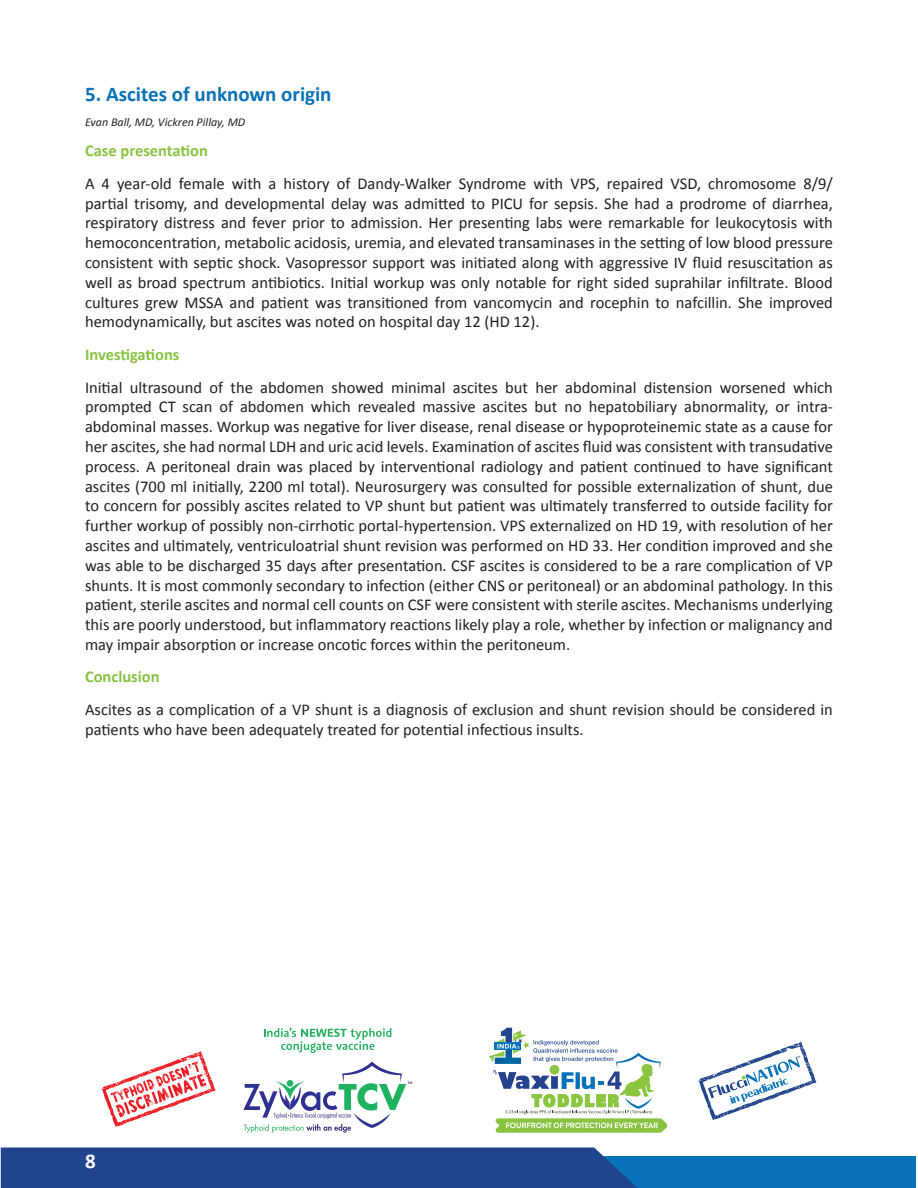
<style>
.page{position:relative;width:918px;height:1188px;background:#fff}
.page>*{position:absolute;margin:0;border:0;box-sizing:border-box;transform-origin:0 0}
.Main_Title{font:700 21px "Calibri";color:#0871b8}
.t1{font:700 21px "Calibri";color:#fff}
.Inside_Text{font:16.5px/19.8px "Calibri";color:#231f20;text-align:justify}
.Sub_Titel{font:700 16.5px "Calibri";color:#89c342}
.reference{font:italic 12px "Calibri";color:#231f20}
</style>
<div class="page">
<div style="left:582px;top:1156px;width:334px;height:32px;background:#0871b8"></div>
<div style="left:1px;top:1147px;width:636px;height:41px;background:#21458c"></div>
<svg style="left:102px;top:1051px;width:114px;height:76px"></svg>
<svg style="left:264px;top:1028px;width:127px;height:25px"></svg>
<svg style="left:243px;top:1062px;width:169px;height:71px"></svg>
<svg style="left:489px;top:1028px;width:179px;height:105px"></svg>
<svg style="left:698px;top:1042px;width:118px;height:78px"></svg>
<p class="Main_Title" style="left:85px;top:79px;width:248px">5. Ascites of unknown origin</p>
<p class="reference" style="left:85px;top:114px;width:162px">Evan Ball, MD, Vickren Pillay, MD</p>
<p class="Sub_Titel" style="left:85px;top:139px;width:124px">Case presentation</p>
<p class="Inside_Text" style="left:85px;top:173px;width:749px">A 4 year-old female with a history of Dandy-Walker Syndrome with VPS, repaired VSD, chromosome 8/9/ partial trisomy, and developmental delay was admitted to PICU for sepsis. She had a prodrome of diarrhea, respiratory distress and fever prior to admission. Her presenting labs were remarkable for leukocytosis with hemoconcentration, metabolic acidosis, uremia, and elevated transaminases in the setting of low blood pressure consistent with septic shock. Vasopressor support was initiated along with aggressive IV fluid resuscitation as well as broad spectrum antibiotics. Initial workup was only notable for right sided suprahilar infiltrate. Blood cultures grew MSSA and patient was transitioned from vancomycin and rocephin to nafcillin. She improved hemodynamically, but ascites was noted on hospital day 12 (HD 12).</p>
<p class="Sub_Titel" style="left:85px;top:343px;width:96px">Investigations</p>
<p class="Inside_Text" style="left:85px;top:377px;width:749px">Initial ultrasound of the abdomen showed minimal ascites but her abdominal distension worsened which prompted CT scan of abdomen which revealed massive ascites but no hepatobiliary abnormality, or intra&shy;abdominal masses. Workup was negative for liver disease, renal disease or hypoproteinemic state as a cause for her ascites, she had normal LDH and uric acid levels. Examination of ascites fluid was consistent with transudative process. A peritoneal drain was placed by interventional radiology and patient continued to have significant ascites (700 ml initially, 2200 ml total). Neurosurgery was consulted for possible externalization of shunt, due to concern for possibly ascites related to VP shunt but patient was ultimately transferred to outside facility for further workup of possibly non-cirrhotic portal-hypertension. VPS externalized on HD 19, with resolution of her ascites and ultimately, ventriculoatrial shunt revision was performed on HD 33. Her condition improved and she was able to be discharged 35 days after presentation. CSF ascites is considered to be a rare complication of VP shunts. It is most commonly secondary to infection (either CNS or peritoneal) or an abdominal pathology. In this patient, sterile ascites and normal cell counts on CSF were consistent with sterile ascites. Mechanisms underlying this are poorly understood, but inflammatory reactions likely play a role, whether by infection or malignancy and may impair absorption or increase oncotic forces within the peritoneum.</p>
<p class="Sub_Titel" style="left:85px;top:665px;width:76px">Conclusion</p>
<p class="Inside_Text" style="left:85px;top:699px;width:749px">Ascites as a complication of a VP shunt is a diagnosis of exclusion and shunt revision should be considered in patients who have been adequately treated for potential infectious insults.</p>
<p class="t1" style="left:85px;top:1146px;width:12px">8</p>
</div>
